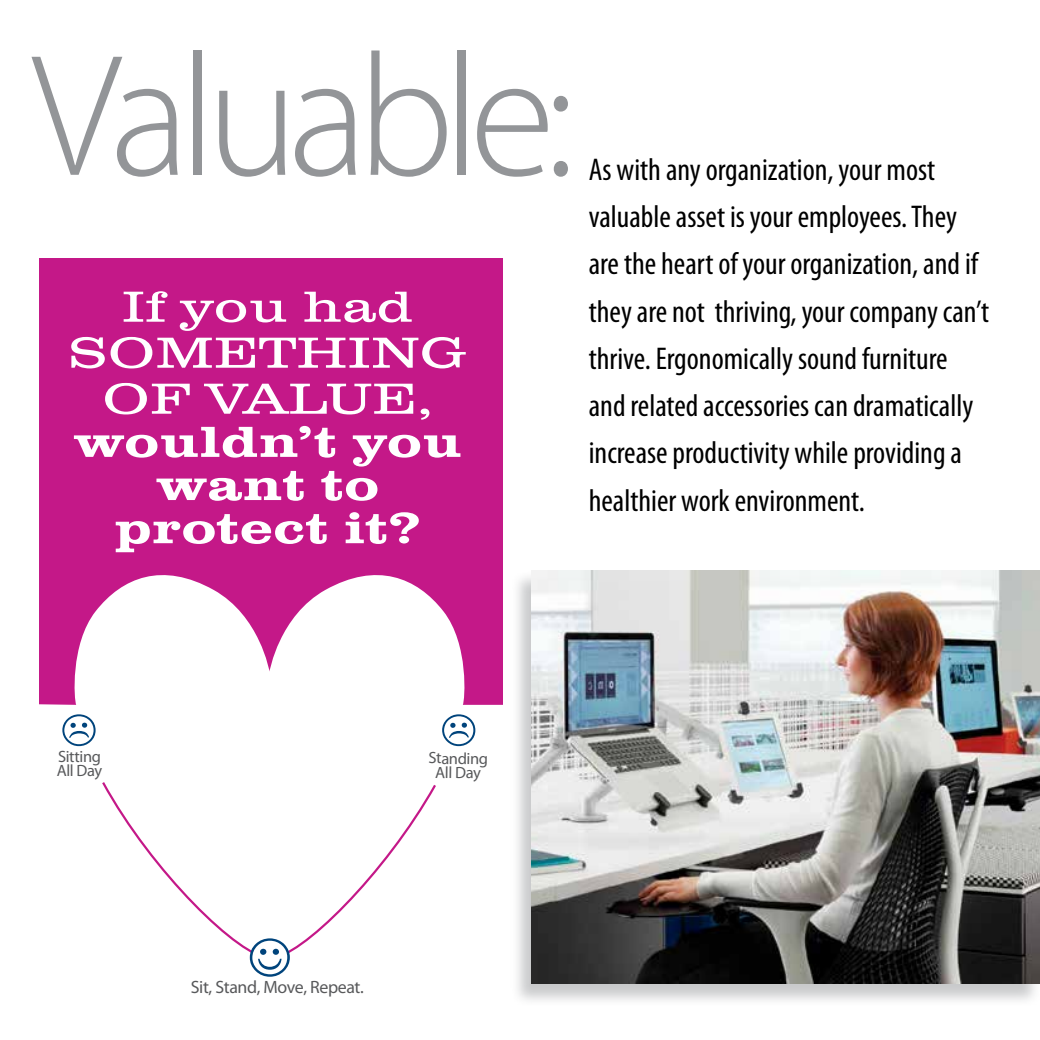
<style>
.page{position:relative;width:1040px;height:1040px;background:#fff}
.page>*{position:absolute;margin:0;border:0;box-sizing:border-box;transform-origin:0 0}
.t1{font:300 175px "Myriad Pro";letter-spacing:-.06em;color:#939598}
.t2{font:700 44.98px/43.2px "Clarendon No 1 URW";color:#fff;text-align:center;scale:1.32 1}
.t3{font:300 44.98px/46px "Clarendon No 1 URW";color:#fff;text-align:center;scale:1.32 1}
.t4{font:condensed 31.5px/47.2px "Myriad Pro";color:#000}
.t5{font:17.85px "Myriad Pro";letter-spacing:-.02em;color:#58595b}
.t6{font:16.45px/14.3px "Myriad Pro";letter-spacing:-.02em;color:#58595b}
</style>
<div class="page">
<div style="left:510px;top:570px;width:530px;height:437px;background:#939598;opacity:.5"></div>
<img style="left:531px;top:570px;width:509px;height:413px">
<svg style="left:39px;top:258px;width:463px;height:447px;fill:#c41888"></svg>
<svg style="left:102px;top:782px;width:334px;height:178px"></svg>
<svg style="left:62px;top:714px;width:34px;height:32px"></svg>
<svg style="left:442px;top:714px;width:33px;height:32px"></svg>
<svg style="left:250px;top:938px;width:40px;height:38px"></svg>
<h1 class="t1" style="left:32px;top:11px;width:545px">Valuable:</h1>
<h2 class="t3" style="left:68px;top:284px;width:304px">If you had<br>SOMETHING<br>OF VALUE,</h2>
<h2 class="t2" style="left:73px;top:420px;width:296px">wouldn’t you want to protect it?</h2>
<p class="t4" style="left:588px;top:145px;width:402px">As with any organization, your most valuable asset is your employees. They are the heart of your organization, and if they are not thriving, your company can’t thrive. Ergonomically sound furniture and related accessories can dramatically increase productivity while providing a healthier work environment.</p>
<p class="t6" style="left:57px;top:749px;width:47px">Sitting<br>All Day</p>
<p class="t6" style="left:429px;top:750px;width:61px;text-align:center;rotate:1deg">Standing<br>All Day</p>
<p class="t5" style="left:191px;top:975px;width:174px">Sit, Stand, Move, Repeat.</p>
</div>
